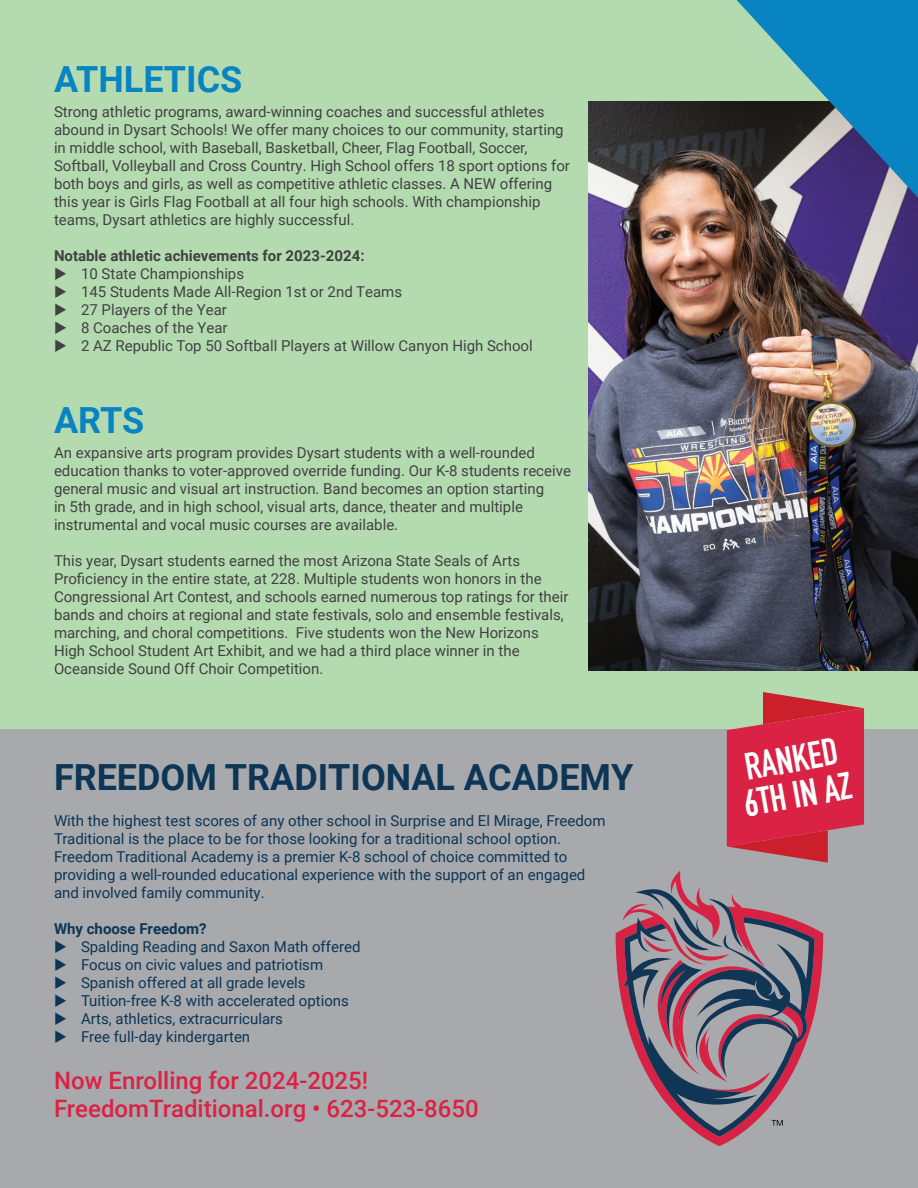
<style>
.page{position:relative;width:918px;height:1188px;background:#b4dbb0}
.page>*{position:absolute;margin:0;border:0;box-sizing:border-box;transform-origin:0 0}
.t1{font:700 37.5px "DIN Condensed";color:#fff}
.t2{font:700 36px "Roboto";color:#0d3555}
.t3{font:700 36px "Roboto";color:#0784c1}
.t4{font:500 24px "Roboto";color:#da2245}
.Body_Text{font:15px/18px "Roboto";color:#414042}
.t5{font:15px/18px "Roboto";color:#0d3555}
.Body_Text-2{font:700 15px "Roboto";color:#414042}
.t6{font:700 15px "Roboto";color:#0d3555}
</style>
<div class="page">
<div style="left:0;top:729px;width:918px;height:459px;background:#a7a9ac"></div>
<svg style="left:616px;top:928px;width:207px;height:218px"></svg>
<svg style="left:623px;top:871px;width:191px;height:266px"></svg>
<img style="left:589px;top:101px;width:329px;height:570px">
<img style="left:609px;top:0;width:309px;height:363px">
<svg style="left:727px;top:692px;width:137px;height:171px"></svg>
<p class="t3" style="left:54px;top:54px;width:190px">ATHLETICS</p>
<p class="Body_Text" style="left:54px;top:102px;width:517px">Strong athletic programs, award-winning coaches and successful athletes abound in Dysart Schools! We offer many choices to our community, starting in middle school, with Baseball, Basketball, Cheer, Flag Football, Soccer, Softball, Volleyball and Cross Country. High School offers 18 sport options for both boys and girls, as well as competitive athletic classes. A NEW offering this year is Girls Flag Football at all four high schools. With championship teams, Dysart athletics are highly successful.</p>
<p class="Body_Text-2" style="left:54px;top:245px;width:312px">Notable athletic achievements for 2023-2024:</p>
<p class="Body_Text" style="left:81px;top:264px;width:165px">10 State Championships</p>
<p class="Body_Text" style="left:81px;top:282px;width:323px">145 Students Made All-Region 1st or 2nd Teams</p>
<p class="Body_Text" style="left:81px;top:300px;width:147px">27 Players of the Year</p>
<p class="Body_Text" style="left:81px;top:318px;width:148px">8 Coaches of the Year</p>
<p class="Body_Text" style="left:81px;top:336px;width:453px">2 AZ Republic Top 50 Softball Players at Willow Canyon High School</p>
<p class="t3" style="left:54px;top:395px;width:92px">ARTS</p>
<p class="Body_Text" style="left:54px;top:443px;width:518px">An expansive arts program provides Dysart students with a well-rounded education thanks to voter-approved override funding. Our K-8 students receive general music and visual art instruction. Band becomes an option starting<br>in 5th grade, and in high school, visual arts, dance, theater and multiple instrumental and vocal music courses are available.</p>
<p class="Body_Text" style="left:54px;top:551px;width:516px">This year, Dysart students earned the most Arizona State Seals of Arts Proficiency in the entire state, at 228. Multiple students won honors in the Congressional Art Contest, and schools earned numerous top ratings for their bands and choirs at regional and state festivals, solo and ensemble festivals, marching, and choral competitions. Five students won the New Horizons High School Student Art Exhibit, and we had a third place winner in the Oceanside Sound Off Choir Competition.</p>
<p class="t2" style="left:54px;top:752px;width:581px">FREEDOM TRADITIONAL ACADEMY</p>
<p class="t5" style="left:54px;top:811px;width:553px">With the highest test scores of any other school in Surprise and El Mirage, Freedom Traditional is the place to be for those looking for a traditional school option.<br>Freedom Traditional Academy is a premier K-8 school of choice committed to providing a well-rounded educational experience with the support of an engaged and involved family community.</p>
<p class="t6" style="left:54px;top:918px;width:154px">Why choose Freedom?</p>
<p class="t5" style="left:81px;top:937px;width:281px">Spalding Reading and Saxon Math offered</p>
<p class="t5" style="left:81px;top:955px;width:244px">Focus on civic values and patriotism</p>
<p class="t5" style="left:81px;top:973px;width:226px">Spanish offered at all grade levels</p>
<p class="t5" style="left:81px;top:991px;width:270px">Tuition-free K-8 with accelerated options</p>
<p class="t5" style="left:81px;top:1009px;width:204px">Arts, athletics, extracurriculars</p>
<p class="t5" style="left:81px;top:1027px;width:171px">Free full-day kindergarten</p>
<p class="t4" style="left:54px;top:1063px;width:316px">Now Enrolling for 2024-2025!</p>
<p class="t4" style="left:54px;top:1092px;width:426px">FreedomTraditional.org • 623-523-8650</p>
<p class="t1" style="left:741px;top:742px;width:95px;rotate:-10deg">RANKED</p>
<p class="t1" style="left:740px;top:779px;width:110px;rotate:-10deg">6TH IN AZ</p>
</div>
